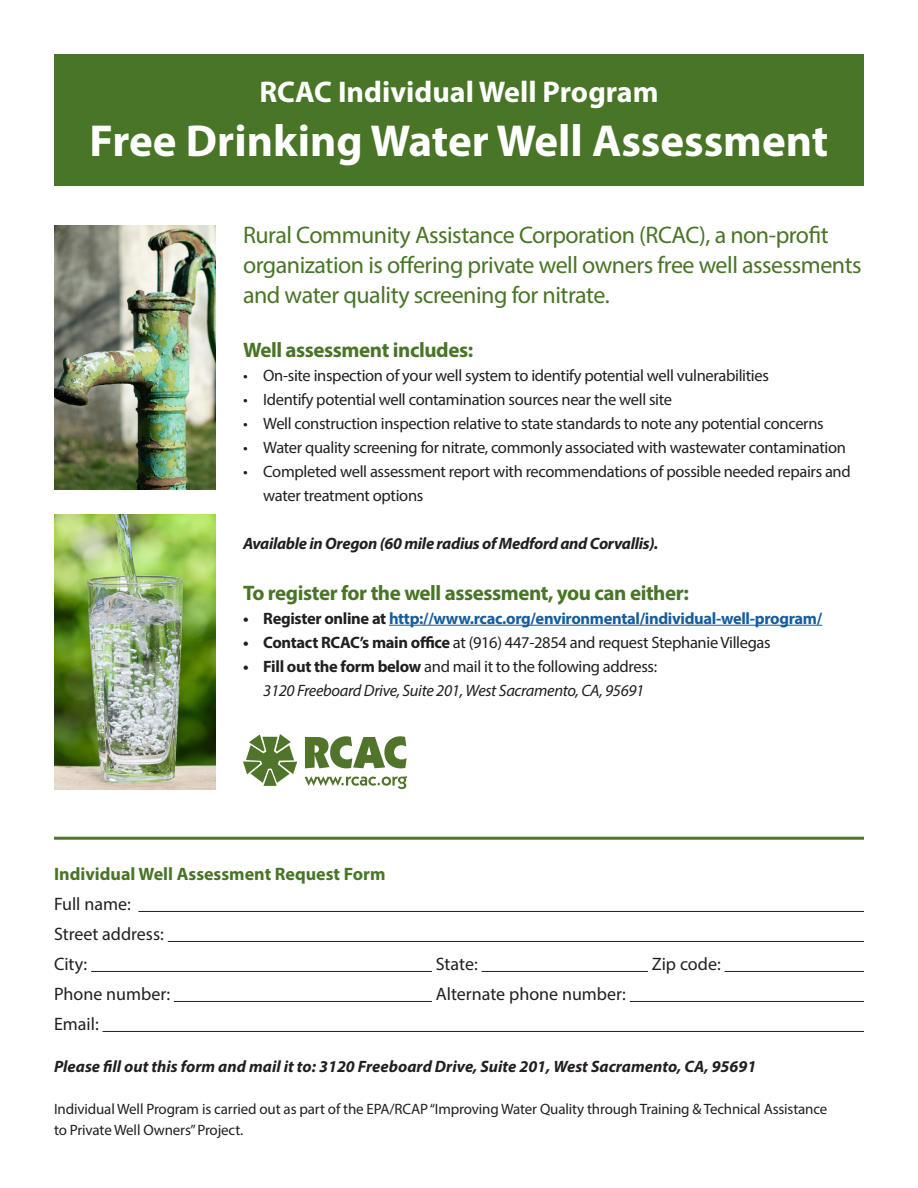
<style>
.page{position:relative;width:918px;height:1188px;background:#fff}
.page>*{position:absolute;margin:0;border:0;box-sizing:border-box;transform-origin:0 0}
.t1{font:700 45px "Myriad Pro";color:#fff}
.t2{font:700 30px "Myriad Pro";color:#fff}
.t3{font:24px/30px "Myriad Pro";letter-spacing:-.02em;color:#497527}
.t4{font:700 21px "Myriad Pro";letter-spacing:-.02em;color:#497527}
.t5{font:18px "Myriad Pro";color:#231f20}
.t6{font:700 18px "Myriad Pro";color:#497527}
.t7{font:16.5px/24px "Myriad Pro";letter-spacing:-.02em;color:#231f20}
.t8{font:italic 16.5px/24px "Myriad Pro";letter-spacing:-.02em;color:#231f20;text-align:center}
.t9{font:italic 700 16.5px "Myriad Pro";color:#231f20}
.t10{font:700 16.5px "Myriad Pro";letter-spacing:-.02em;color:#175d9e}
.t11{font:italic 700 16.5px "Myriad Pro";letter-spacing:-.02em;color:#231f20}
.t12{font:15px/21px "Myriad Pro";letter-spacing:-.01em;color:#231f20}
.s1{color:#231f20}
.s2{font-weight:700}
.s3{font-weight:700;font-style:normal}
.s4{font-style:normal}
</style>
<div class="page">
<div style="left:54px;top:54px;width:810px;height:132px;background:#497527"></div>
<img style="left:54px;top:226px;width:162px;height:263px">
<img style="left:54px;top:514px;width:162px;height:275px">
<svg style="left:243px;top:734px;width:54px;height:52px"></svg>
<svg style="left:305px;top:736px;width:102px;height:32px"></svg>
<svg style="left:305px;top:776px;width:102px;height:13px"></svg>
<hr style="left:389px;top:625px;width:433px;height:1px;background:#175d9e">
<hr style="left:54px;top:837px;width:810px;height:3px;background:#50752a">
<hr style="left:138px;top:911px;width:726px;height:1px;background:#231f20">
<hr style="left:168px;top:941px;width:696px;height:1px;background:#231f20">
<hr style="left:91px;top:971px;width:341px;height:1px;background:#231f20">
<hr style="left:482px;top:971px;width:166px;height:1px;background:#231f20">
<hr style="left:725px;top:971px;width:139px;height:1px;background:#231f20">
<hr style="left:174px;top:1001px;width:258px;height:1px;background:#231f20">
<hr style="left:630px;top:1001px;width:234px;height:1px;background:#231f20">
<hr style="left:103px;top:1031px;width:761px;height:1px;background:#231f20">
<p class="t2" style="left:259px;top:72px;width:401px">RCAC Individual Well Program</p>
<p class="t1" style="left:90px;top:111px;width:740px">Free Drinking Water Well Assessment</p>
<p class="t3" style="left:243px;top:219px;width:620px">Rural Community Assistance Corporation (RCAC), a non-profit organization is offering private well owners free well assessments and water quality screening for nitrate.</p>
<p class="t4" style="left:243px;top:336px;width:232px">Well assessment includes:</p>
<p class="t7" style="left:243px;top:363px;width:527px">• On-site inspection of your well system to identify potential well vulnerabilities</p>
<p class="t7" style="left:243px;top:387px;width:431px">• Identify potential well contamination sources near the well site</p>
<p class="t7" style="left:243px;top:411px;width:582px">• Well construction inspection relative to state standards to note any potential concerns</p>
<p class="t7" style="left:243px;top:435px;width:604px">• Water quality screening for nitrate, commonly associated with wastewater contamination</p>
<p class="t7" style="left:263px;top:459px;width:589px;text-indent:-20px">• Completed well assessment report with recommendations of possible needed repairs and water treatment options</p>
<p class="t11" style="left:243px;top:532px;width:417px">Available in Oregon (60 mile radius of Medford and Corvallis).</p>
<p class="t4" style="left:243px;top:579px;width:447px">To register for the well assessment, you can either:</p>
<p class="t10" style="left:243px;top:607px;width:581px"><span class="s1">• Register online at</span> http://www.rcac.org/environmental/individual-well-program/</p>
<p class="t7" style="left:243px;top:630px;width:529px"><span class="s2">• Contact RCAC’s main office</span> at (916) 447-2854 and request Stephanie Villegas</p>
<p class="t8" style="left:243px;top:654px;width:416px"><span class="s3">• Fill out the form below</span> <span class="s4">and mail it to the following address:<br></span>3120 Freeboard Drive, Suite 201, West Sacramento, CA, 95691</p>
<p class="t6" style="left:54px;top:862px;width:333px">Individual Well Assessment Request Form</p>
<p class="t5" style="left:54px;top:893px;width:78px">Full name:</p>
<p class="t5" style="left:54px;top:923px;width:111px">Street address:</p>
<p class="t5" style="left:54px;top:953px;width:35px">City:</p>
<p class="t5" style="left:436px;top:953px;width:43px">State:</p>
<p class="t5" style="left:652px;top:953px;width:70px">Zip code:</p>
<p class="t5" style="left:54px;top:983px;width:118px">Phone number:</p>
<p class="t5" style="left:436px;top:983px;width:192px">Alternate phone number:</p>
<p class="t5" style="left:54px;top:1013px;width:46px">Email:</p>
<p class="t9" style="left:54px;top:1055px;width:704px">Please fill out this form and mail it to: 3120 Freeboard Drive, Suite 201, West Sacramento, CA, 95691</p>
<p class="t12" style="left:54px;top:1098px;width:775px">Individual Well Program is carried out as part of the EPA/RCAP “Improving Water Quality through Training &amp; Technical Assistance to Private Well Owners” Project.</p>
</div>
